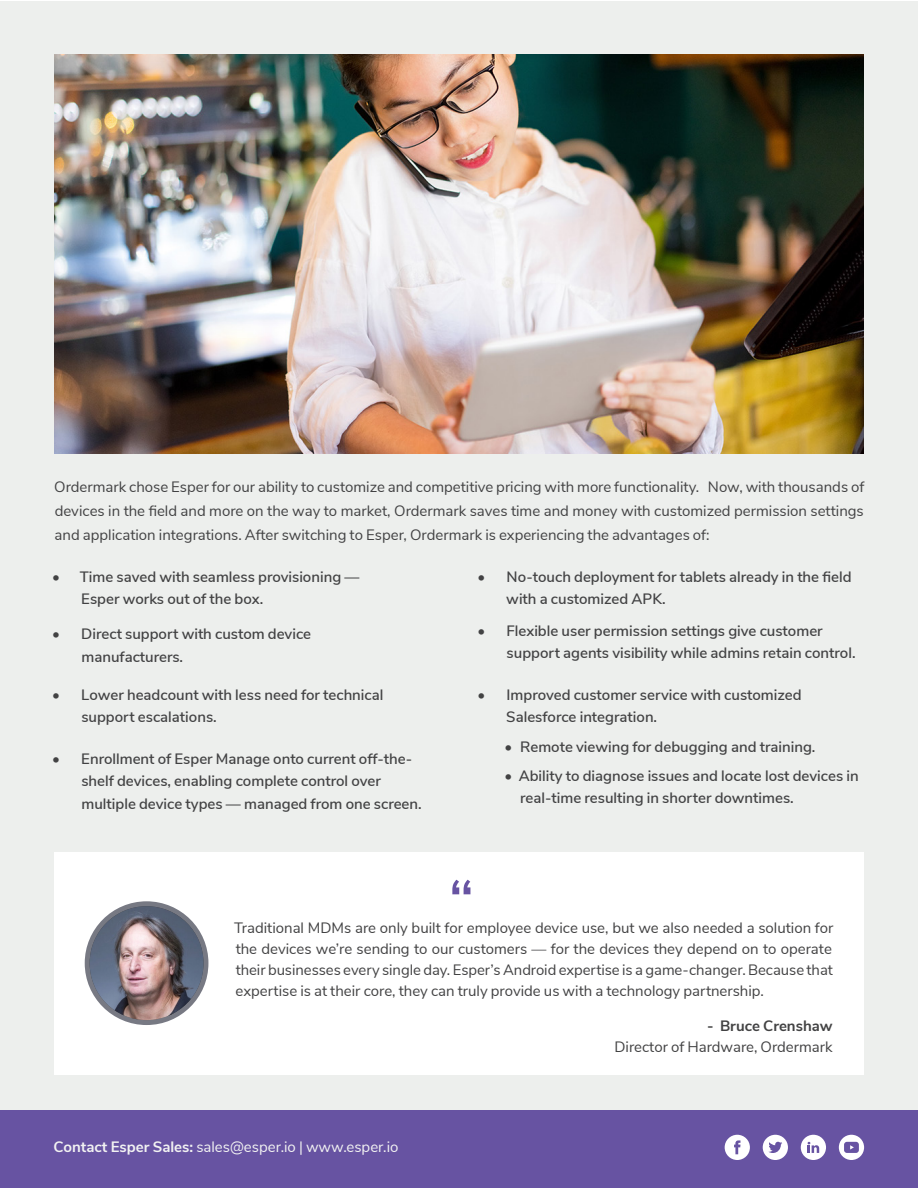
<style>
.page{position:relative;width:918px;height:1188px;background:#fff}
.page>*{position:absolute;margin:0;border:0;box-sizing:border-box;transform-origin:0 0}
.t1{font:67.5px "Nunito Sans";color:#6753a2}
.t2{font:600 15px/22.5px "Nunito Sans";color:#424243}
.t3{font:15px/21px "Nunito Sans";color:#424243;text-align:justify}
.t4{font:15px "Nunito Sans";color:#f2f2f2}
.t5{font:700 15px "Nunito Sans";color:#424243}
.s1{font-weight:700}
</style>
<div class="page">
<div style="left:0;top:1px;width:918px;height:1186px;background:#edefed"></div>
<div style="left:54px;top:852px;width:810px;height:223px;background:#fff"></div>
<img style="left:54px;top:54px;width:810px;height:400px">
<svg style="left:85px;top:901px;width:123px;height:124px;background:#797b85"></svg>
<img style="left:90px;top:906px;width:114px;height:114px;border-radius:57px">
<div style="left:0;top:1111px;width:918px;height:77px;background:#6753a2"></div>
<div style="left:725px;top:1135px;width:25px;height:25px;background:#fff;border-radius:50%"></div>
<svg style="left:734px;top:1140px;width:7px;height:14px"></svg>
<div style="left:839px;top:1135px;width:25px;height:25px;background:#fff;border-radius:50%"></div>
<svg style="left:844px;top:1142px;width:15px;height:11px"></svg>
<div style="left:763px;top:1135px;width:25px;height:25px;background:#fff;border-radius:50%"></div>
<svg style="left:768px;top:1142px;width:14px;height:11px"></svg>
<div style="left:801px;top:1135px;width:25px;height:25px;background:#fff;border-radius:50%"></div>
<svg style="left:808px;top:1142px;width:11px;height:11px"></svg>
<p class="t3" style="left:54px;top:474px;width:811px;line-height:24px">Ordermark chose Esper for our ability to customize and competitive pricing with more functionality. Now, with thousands of devices in the field and more on the way to market, Ordermark saves time and money with customized permission settings and application integrations. After switching to Esper, Ordermark is experiencing the advantages of:</p>
<p class="t2" style="left:81px;top:565px;width:280px;text-indent:-29px">• Time saved with seamless provisioning —<br>Esper works out of the box.</p>
<p class="t2" style="left:81px;top:622px;width:231px;text-indent:-29px">• Direct support with custom device manufacturers.</p>
<p class="t2" style="left:81px;top:683px;width:304px;text-indent:-29px">• Lower headcount with less need for technical support escalations.</p>
<p class="t2" style="left:81px;top:747px;width:342px;text-indent:-29px">• Enrollment of Esper Manage onto current off-the&shy;shelf devices, enabling complete control over multiple device types — managed from one screen.</p>
<p class="t2" style="left:506px;top:565px;width:347px;text-indent:-29px">• No-touch deployment for tablets already in the field with a customized APK.</p>
<p class="t2" style="left:507px;top:618px;width:350px;text-indent:-29px">• Flexible user permission settings give customer support agents visibility while admins retain control.</p>
<p class="t2" style="left:506px;top:683px;width:297px;text-indent:-29px">• Improved customer service with customized<br>Salesforce integration.</p>
<p class="t2" style="left:504px;top:735px;width:313px">• Remote viewing for debugging and training.</p>
<p class="t2" style="left:520px;top:764px;width:340px;text-indent:-16px">• Ability to diagnose issues and locate lost devices in real-time resulting in shorter downtimes.</p>
<p class="t1" style="left:448px;top:855px;width:28px">“</p>
<p class="t3" style="left:234px;top:917px;width:601px">Traditional MDMs are only built for employee device use, but we also needed a solution for the devices we’re sending to our customers — for the devices they depend on to operate their businesses every single day. Esper’s Android expertise is a game-changer. Because that expertise is at their core, they can truly provide us with a technology partnership.</p>
<p class="t4" style="left:54px;top:1136px;width:346px"><span class="s1">Contact Esper Sales:</span> sales@esper.io | www.esper.io</p>
<p class="t5" style="left:707px;top:1015px;width:127px">- Bruce Crenshaw</p>
<p class="t3" style="left:614px;top:1036px;width:220px">Director of Hardware, Ordermark</p>
</div>
